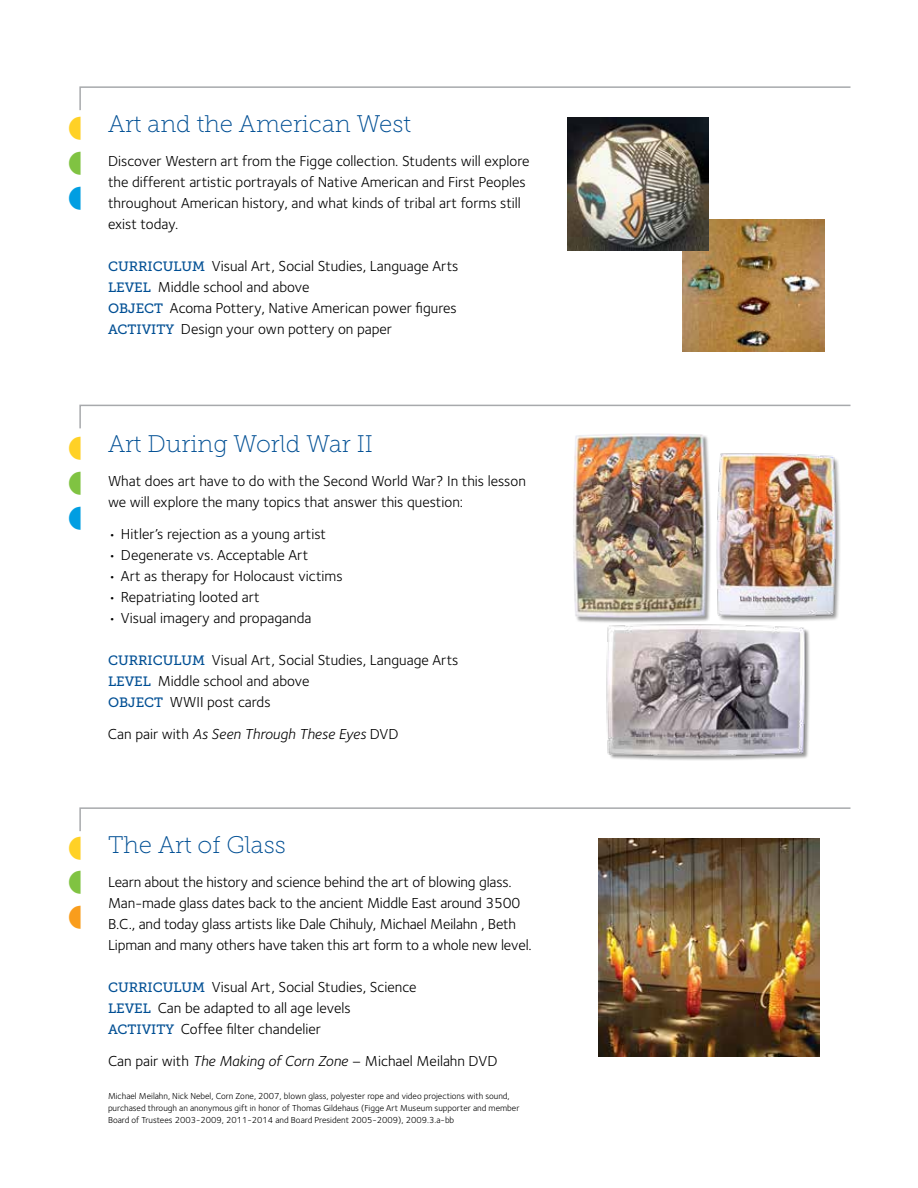
<style>
.page{position:relative;width:918px;height:1188px;background:#fff}
.page>*{position:absolute;margin:0;border:0;box-sizing:border-box;transform-origin:0 0}
.t1{font:24px "Museo Slab 100";color:#004f94}
.t2{font:15px/21px "Foundry Sterling";color:#000}
.t3{font:italic 15px "Foundry Sterling";color:#000}
.t4{font:9px/12px "Foundry Sterling";color:#000}
.s1{font-family:"Museo Slab 500";font-size:13.5px;color:#004f94}
.s2{font-style:normal}
.s3{font-style:italic}
</style>
<div class="page">
<img style="left:683px;top:219px;width:141px;height:133px">
<img style="left:567px;top:140px;width:142px;height:110px">
<img style="left:606px;top:624px;width:204px;height:136px">
<div style="left:574px;top:435px;width:138px;height:188px;background:#000;opacity:.4"></div>
<img style="left:573px;top:433px;width:134px;height:185px">
<img style="left:716px;top:453px;width:124px;height:169px">
<svg style="left:79px;top:404px;width:772px;height:25px"></svg>
<img style="left:599px;top:859px;width:220px;height:197px">
<svg style="left:79px;top:86px;width:772px;height:54px"></svg>
<svg style="left:79px;top:807px;width:772px;height:52px"></svg>
<h1 class="t1" style="left:108px;top:111px;width:305px">Art and the American West</h1>
<p class="t2" style="left:108px;top:150px;width:423px">Discover Western art from the Figge collection. Students will explore the different artistic portrayals of Native American and First Peoples throughout American history, and what kinds of tribal art forms still exist today.</p>
<p class="t2" style="left:108px;top:255px;width:352px"><span class="s1">CURRICULUM</span> Visual Art, Social Studies, Language Arts <span class="s1">LEVEL</span> Middle school and above<br><span class="s1">OBJECT</span> Acoma Pottery, Native American power figures <span class="s1">ACTIVITY</span> Design your own pottery on paper</p>
<h1 class="t1" style="left:108px;top:431px;width:267px">Art During World War II</h1>
<p class="t2" style="left:108px;top:470px;width:419px">What does art have to do with the Second World War? In this lesson we will explore the many topics that answer this question:</p>
<p class="t2" style="left:108px;top:523px;width:220px">• Hitler’s rejection as a young artist</p>
<p class="t2" style="left:108px;top:544px;width:202px">• Degenerate vs. Acceptable Art</p>
<p class="t2" style="left:108px;top:565px;width:236px">• Art as therapy for Holocaust victims</p>
<p class="t2" style="left:108px;top:586px;width:153px">• Repatriating looted art</p>
<p class="t2" style="left:108px;top:607px;width:205px">• Visual imagery and propaganda</p>
<p class="t2" style="left:108px;top:649px;width:352px"><span class="s1">CURRICULUM</span> Visual Art, Social Studies, Language Arts<br><span class="s1">LEVEL</span> Middle school and above<br><span class="s1">OBJECT</span> WWII post cards</p>
<p class="t3" style="left:108px;top:725px;width:292px"><span class="s2">Can pair with</span> As Seen Through These Eyes <span class="s2">DVD</span></p>
<h1 class="t1" style="left:108px;top:832px;width:179px">The Art of Glass</h1>
<p class="t2" style="left:108px;top:872px;width:425px">Learn about the history and science behind the art of blowing glass.<br>Man-made glass dates back to the ancient Middle East around 3500<br>B.C., and today glass artists like Dale Chihuly, Michael Meilahn , Beth Lipman and many others have taken this art form to a whole new level.</p>
<p class="t2" style="left:108px;top:977px;width:310px"><span class="s1">CURRICULUM</span> Visual Art, Social Studies, Science<br><span class="s1">LEVEL</span> Can be adapted to all age levels<br><span class="s1">ACTIVITY</span> Coffee filter chandelier</p>
<p class="t2" style="left:108px;top:1050px;width:391px">Can pair with <span class="s3">The Making of Corn Zone</span> – Michael Meilahn DVD</p>
<p class="t4" style="left:108px;top:1090px;width:413px">Michael Meilahn, Nick Nebel, Corn Zone, 2007, blown glass, polyester rope and video projections with sound, purchased through an anonymous gift in honor of Thomas Gildehaus (Figge Art Museum supporter and member<br>Board of Trustees 2003-2009, 2011-2014 and Board President 2005-2009), 2009.3.a-bb</p>
</div>
